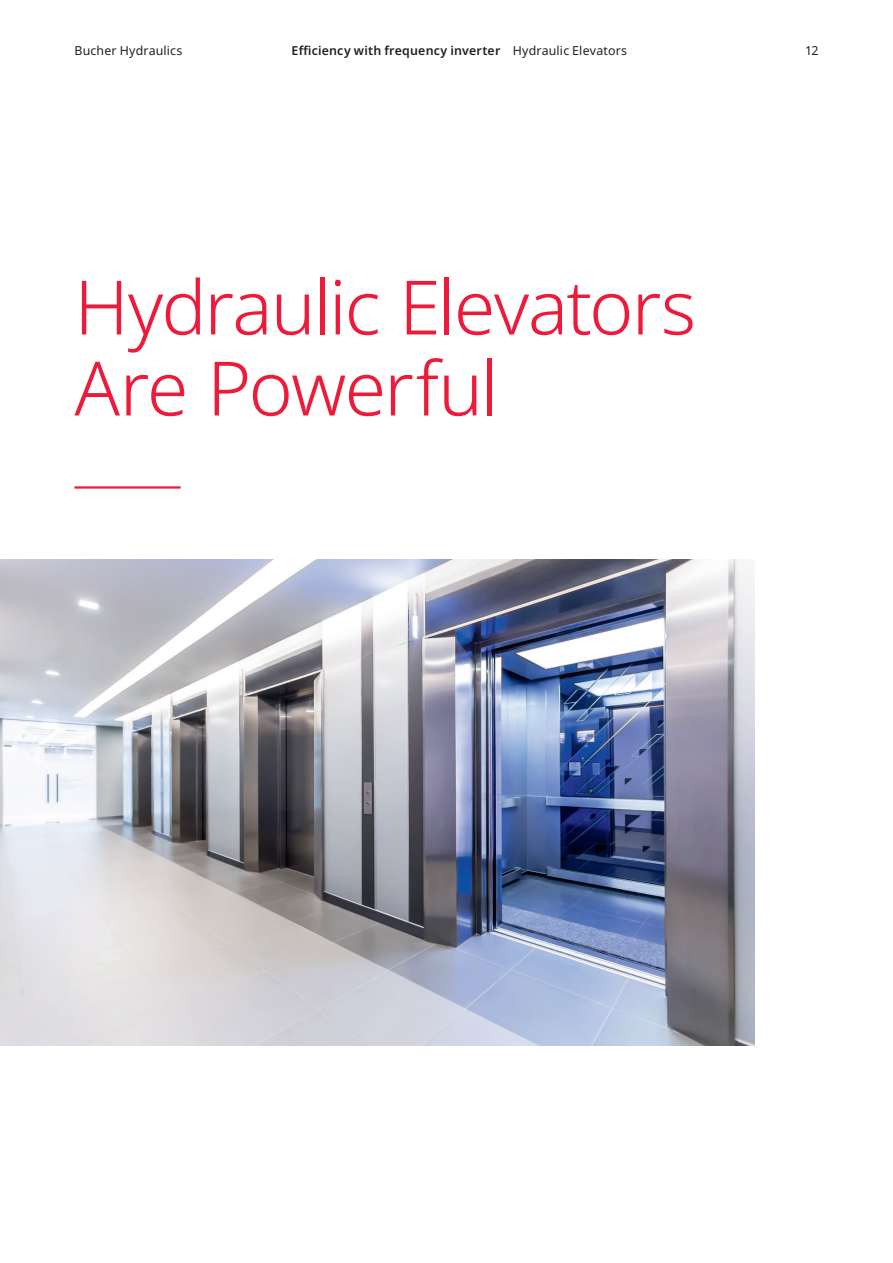
<style>
.page{position:relative;width:893px;height:1263px;background:#fff}
.page>*{position:absolute;margin:0;border:0;box-sizing:border-box;transform-origin:0 0}
.t1{font:300 75px/81px "Noto Sans";letter-spacing:-.02em;color:#ed1a3a}
.t2{font:600 12.3px "Noto Sans";letter-spacing:.015em;color:#231f20}
.t3{font:12.3px "Noto Sans";letter-spacing:.015em;color:#231f20}
.s1{font-weight:400}
</style>
<div class="page">
<img style="left:0;top:559px;width:755px;height:486px">
<hr style="left:74px;top:486px;width:107px;height:3px;background:#ed1a3a">
<p class="t2" style="left:291px;top:42px;width:337px">Efficiency with frequency inverter <span class="s1">Hydraulic Elevators</span></p>
<p class="t3" style="left:74px;top:42px;width:110px">Bucher Hydraulics</p>
<p class="t3" style="left:805px;top:42px;width:15px">12</p>
<h1 class="t1" style="left:74px;top:269px;width:623px">Hydraulic Elevators<br>Are Powerful</h1>
</div>
